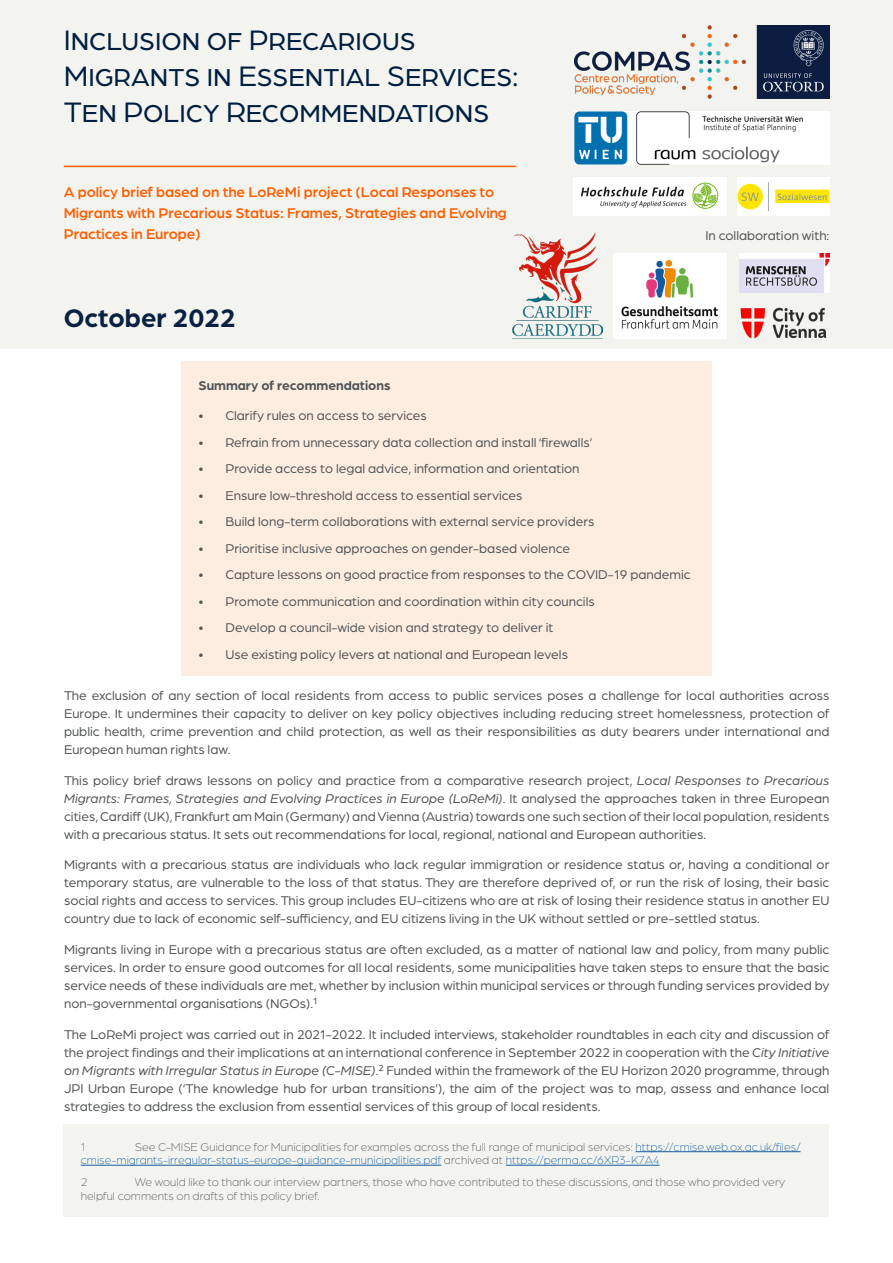
<style>
.page{position:relative;width:893px;height:1263px;background:#fff}
.page>*{position:absolute;margin:0;border:0;box-sizing:border-box;transform-origin:0 0}
.Cover_sub_header{font:30px/36px "Arboria";color:#001f40}
.Sub_heading_1{font:700 27px "Arboria";color:#0b2142}
.Cover_author{font:500 15px/21px "Arboria";color:#ff5e00}
.Body_text{font:13.5px/18px "Arboria";color:#515456;text-align:justify}
.Body_text-2{font:700 13.5px "Arboria";color:#515456}
.Foot_note{font:300 12px/13.5px "Arboria";color:#175d9e}
.Foot_note-2{font:300 12px/13.5px "Arboria";color:#515456}
.s1{font-style:italic}
.s2{color:#515456}
</style>
<div class="page">
<div style="left:0;top:0;width:892px;height:349px;background:#f3f3ef"></div>
<hr style="left:64px;top:166px;width:452px;height:1px;background:#ff5e00">
<img style="left:574px;top:26px;width:255px;height:73px">
<img style="left:574px;top:111px;width:255px;height:54px">
<img style="left:574px;top:178px;width:153px;height:38px">
<img style="left:737px;top:178px;width:92px;height:38px">
<img style="left:512px;top:233px;width:91px;height:106px">
<img style="left:613px;top:254px;width:114px;height:85px">
<img style="left:740px;top:254px;width:89px;height:38px">
<img style="left:740px;top:307px;width:87px;height:32px">
<div style="left:181px;top:361px;width:531px;height:315px;background:#fdede1"></div>
<div style="left:64px;top:1123px;width:765px;height:93px;background:#f3f3ef"></div>
<hr style="left:635px;top:1151px;width:166px;height:1px;background:#175d9e">
<hr style="left:81px;top:1165px;width:360px;height:1px;background:#175d9e">
<hr style="left:506px;top:1165px;width:153px;height:1px;background:#175d9e">
<p class="Cover_sub_header" style="left:64px;top:21px;width:456px">Inclusion of Precarious<br>Migrants in Essential Services:<br>Ten Policy Recommendations</p>
<p class="Cover_author" style="left:64px;top:181px;width:445px">A policy brief based on the LoReMi project (Local Responses to<br>Migrants with Precarious Status: Frames, Strategies and Evolving<br>Practices in Europe)</p>
<p class="Body_text" style="left:705px;top:226px;width:126px">In collaboration with:</p>
<p class="Sub_heading_1" style="left:64px;top:299px;width:174px">October 2022</p>
<p class="Body_text-2" style="left:198px;top:376px;width:194px">Summary of recommendations</p>
<p class="Body_text" style="left:198px;top:406px;width:230px">• Clarify rules on access to services</p>
<p class="Body_text" style="left:198px;top:433px;width:396px">• Refrain from unnecessary data collection and install ‘firewalls’</p>
<p class="Body_text" style="left:198px;top:459px;width:383px">• Provide access to legal advice, information and orientation</p>
<p class="Body_text" style="left:198px;top:486px;width:326px">• Ensure low-threshold access to essential services</p>
<p class="Body_text" style="left:198px;top:512px;width:397px">• Build long-term collaborations with external service providers</p>
<p class="Body_text" style="left:198px;top:539px;width:373px">• Prioritise inclusive approaches on gender-based violence</p>
<p class="Body_text" style="left:198px;top:565px;width:494px">• Capture lessons on good practice from responses to the COVID-19 pandemic</p>
<p class="Body_text" style="left:198px;top:592px;width:398px">• Promote communication and coordination within city councils</p>
<p class="Body_text" style="left:198px;top:618px;width:356px">• Develop a council-wide vision and strategy to deliver it</p>
<p class="Body_text" style="left:198px;top:645px;width:371px">• Use existing policy levers at national and European levels</p>
<p class="Body_text" style="left:64px;top:686px;width:767px">The exclusion of any section of local residents from access to public services poses a challenge for local authorities across Europe. It undermines their capacity to deliver on key policy objectives including reducing street homelessness, protection of public health, crime prevention and child protection, as well as their responsibilities as duty bearers under international and European human rights law.</p>
<p class="Body_text" style="left:64px;top:770px;width:767px">This policy brief draws lessons on policy and practice from a comparative research project, <span class="s1">Local Responses to Precarious Migrants: Frames, Strategies and Evolving Practices in Europe (LoReMi)</span>. It analysed the approaches taken in three European cities, Cardiff (UK), Frankfurt am Main (Germany) and Vienna (Austria) towards one such section of their local population, residents with a precarious status. It sets out recommendations for local, regional, national and European authorities.</p>
<p class="Body_text" style="left:64px;top:855px;width:767px">Migrants with a precarious status are individuals who lack regular immigration or residence status or, having a conditional or temporary status, are vulnerable to the loss of that status. They are therefore deprived of, or run the risk of losing, their basic social rights and access to services. This group includes EU-citizens who are at risk of losing their residence status in another EU country due to lack of economic self-sufficiency, and EU citizens living in the UK without settled or pre-settled status.</p>
<p class="Body_text" style="left:64px;top:940px;width:767px">Migrants living in Europe with a precarious status are often excluded, as a matter of national law and policy, from many public services. In order to ensure good outcomes for all local residents, some municipalities have taken steps to ensure that the basic service needs of these individuals are met, whether by inclusion within municipal services or through funding services provided by non-governmental organisations (NGOs).¹</p>
<p class="Body_text" style="left:64px;top:1025px;width:767px">The LoReMi project was carried out in 2021-2022. It included interviews, stakeholder roundtables in each city and discussion of the project findings and their implications at an international conference in September 2022 in cooperation with the <span class="s1">City Initiative on Migrants with Irregular Status in Europe (C-MISE)</span>.² Funded within the framework of the EU Horizon 2020 programme, through JPI Urban Europe (‘The knowledge hub for urban transitions’), the aim of the project was to map, assess and enhance local strategies to address the exclusion from essential services of this group of local residents.</p>
<p class="Foot_note" style="left:81px;top:1139px;width:721px;text-indent:54px"><span class="s2">See C-MISE Guidance for Municipalities for examples across the full range of municipal services:</span> https://cmise.web.ox.ac.uk/files/ cmise-migrants-irregular-status-europe-guidance-municipalities.pdf <span class="s2">archived at</span> https://perma.cc/6XR3-K7A4</p>
<p class="Foot_note-2" style="left:81px;top:1175px;width:8px">2</p>
<p class="Foot_note-2" style="left:81px;top:1139px;width:6px">1</p>
<p class="Foot_note-2" style="left:81px;top:1175px;width:706px;text-indent:54px">We would like to thank our interview partners, those who have contributed to these discussions, and those who provided very helpful comments on drafts of this policy brief.</p>
</div>
